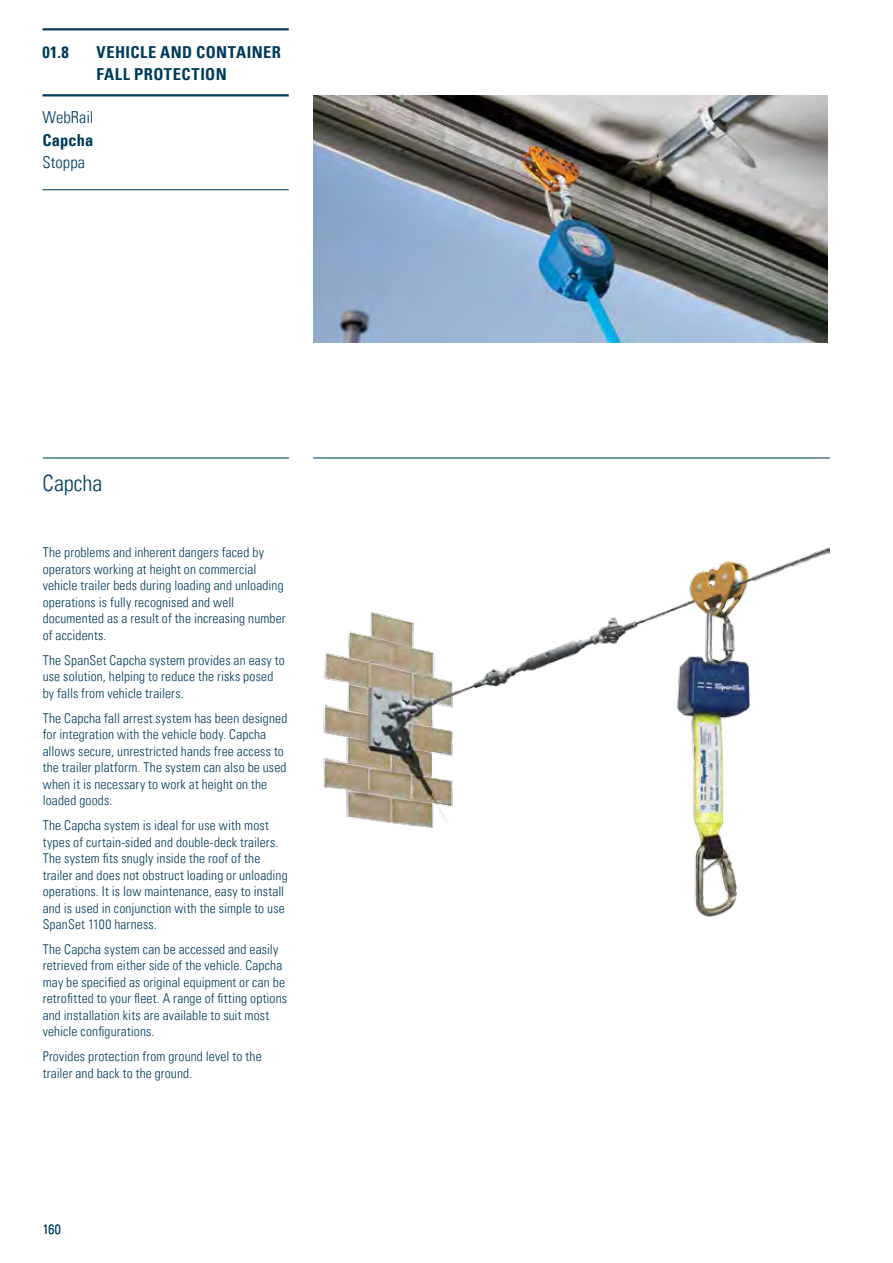
<style>
.page{position:relative;width:893px;height:1263px;background:#fff}
.page>*{position:absolute;margin:0;border:0;box-sizing:border-box;transform-origin:0 0}
.t1{font:300 condensed 22.5px "Univers LT Std";letter-spacing:-.005em;color:#013c5b}
.t2{font:700 condensed 16.5px/22.5px "Univers";letter-spacing:.025em;color:#013c5b}
.t3{font:300 condensed 16.5px "Univers LT Std";letter-spacing:.005em;color:#013c5b}
.t4{font:300 condensed 13.5px/16.5px "Univers LT Std";letter-spacing:.01em;color:#013c5b}
</style>
<div class="page">
<img style="left:313px;top:96px;width:515px;height:246px">
<hr style="left:313px;top:457px;width:517px;height:1px;background:#013c5b">
<hr style="left:43px;top:457px;width:246px;height:1px;background:#013c5b">
<hr style="left:43px;top:28px;width:246px;height:2px;background:#013c5b">
<hr style="left:43px;top:94px;width:246px;height:2px;background:#013c5b">
<hr style="left:43px;top:189px;width:246px;height:1px;background:#013c5b">
<img style="left:323px;top:547px;width:506px;height:370px">
<p class="t2" style="left:43px;top:41px;width:28px">01.8</p>
<p class="t2" style="left:97px;top:41px;width:186px">VEHICLE AND CONTAINER<br>FALL PROTECTION</p>
<p class="t3" style="left:43px;top:107px;width:52px">WebRail</p>
<p class="t2" style="left:43px;top:129px;width:52px">Capcha</p>
<p class="t3" style="left:43px;top:152px;width:44px">Stoppa</p>
<h1 class="t1" style="left:43px;top:470px;width:62px">Capcha</h1>
<p class="t4" style="left:43px;top:544px;width:244px">The problems and inherent dangers faced by operators working at height on commercial vehicle trailer beds during loading and unloading operations is fully recognised and well documented as a result of the increasing number of accidents.</p>
<p class="t4" style="left:43px;top:652px;width:243px">The SpanSet Capcha system provides an easy to use solution, helping to reduce the risks posed by falls from vehicle trailers.</p>
<p class="t4" style="left:43px;top:710px;width:246px">The Capcha fall arrest system has been designed for integration with the vehicle body. Capcha allows secure, unrestricted hands free access to the trailer platform. The system can also be used when it is necessary to work at height on the loaded goods.</p>
<p class="t4" style="left:43px;top:817px;width:247px">The Capcha system is ideal for use with most types of curtain-sided and double-deck trailers.<br>The system fits snugly inside the roof of the trailer and does not obstruct loading or unloading operations. It is low maintenance, easy to install and is used in conjunction with the simple to use SpanSet 1100 harness.</p>
<p class="t4" style="left:43px;top:941px;width:246px">The Capcha system can be accessed and easily retrieved from either side of the vehicle. Capcha may be specified as original equipment or can be retrofitted to your fleet. A range of fitting options and installation kits are available to suit most vehicle configurations.</p>
<p class="t4" style="left:43px;top:1048px;width:220px">Provides protection from ground level to the trailer and back to the ground.</p>
<p class="t4" style="left:43px;top:1221px;width:20px">160</p>
</div>
